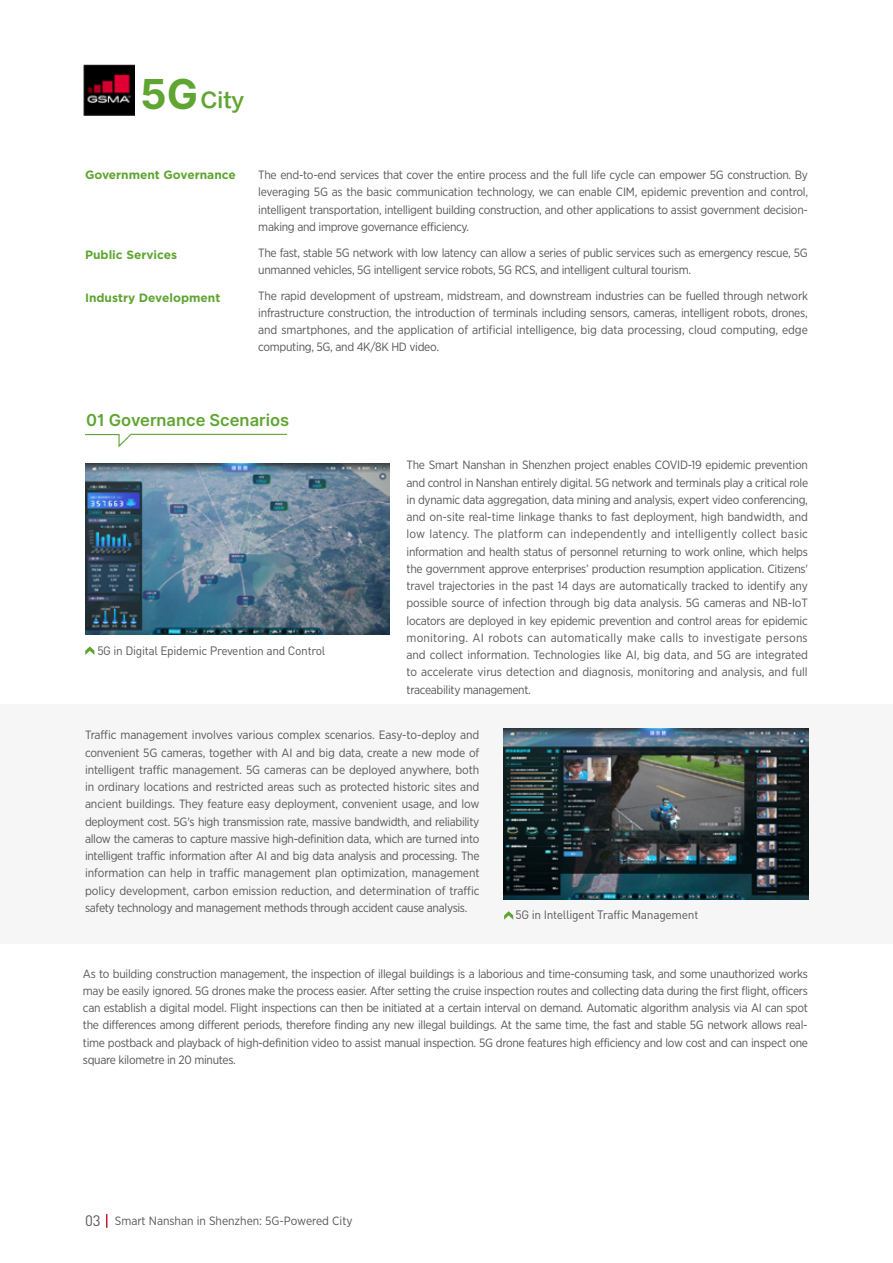
<style>
.page{position:relative;width:893px;height:1263px;background:#fff}
.page>*{position:absolute;margin:0;border:0;box-sizing:border-box;transform-origin:0 0}
.t1{font:20.55px "FZLTZCHJW GB1 0";color:#5fa532}
.t2{font:600 16.5px "Inter";color:#5fa532}
.t3{font:15px "DIN";color:#595757}
.t4{font:12px/17.2px "Gotham Narrow";letter-spacing:-.025em;color:#595757;text-align:justify}
.t5{font:12px "DIN";letter-spacing:-.025em;color:#595757}
.t6{font:700 12px "Gotham";color:#5fa532}
.t7{font:12px "Gotham Narrow";color:#595757}
.s1{font-family:"Inter";font-weight:700;font-size:41.25px}
</style>
<div class="page">
<img style="left:83px;top:65px;width:51px;height:51px">
<div style="left:0;top:704px;width:893px;height:240px;background:#f6f6f6"></div>
<img style="left:85px;top:463px;width:305px;height:172px">
<img style="left:504px;top:728px;width:305px;height:172px">
<svg style="left:85px;top:646px;width:9px;height:9px"></svg>
<svg style="left:504px;top:911px;width:9px;height:9px"></svg>
<svg style="left:85px;top:433px;width:202px;height:15px"></svg>
<svg style="left:106px;top:1214px;width:1px;height:14px"></svg>
<h1 class="t1" style="left:140px;top:88px;width:105px"><span class="s1">5G</span>City</h1>
<p class="t6" style="left:85px;top:167px;width:152px">Government Governance</p>
<p class="t6" style="left:85px;top:246px;width:94px">Public Services</p>
<p class="t6" style="left:85px;top:290px;width:137px">Industry Development</p>
<p class="t4" style="left:258px;top:166px;width:551px">The end-to-end services that cover the entire process and the full life cycle can empower 5G construction. By leveraging 5G as the basic communication technology, we can enable CIM, epidemic prevention and control, intelligent transportation, intelligent building construction, and other applications to assist government decision&shy;making and improve governance efficiency.</p>
<p class="t4" style="left:258px;top:244px;width:551px">The fast, stable 5G network with low latency can allow a series of public services such as emergency rescue, 5G unmanned vehicles, 5G intelligent service robots, 5G RCS, and intelligent cultural tourism.</p>
<p class="t4" style="left:258px;top:287px;width:551px">The rapid development of upstream, midstream, and downstream industries can be fuelled through network infrastructure construction, the introduction of terminals including sensors, cameras, intelligent robots, drones, and smartphones, and the application of artificial intelligence, big data processing, cloud computing, edge computing, 5G, and 4K/8K HD video.</p>
<h2 class="t2" style="left:86px;top:408px;width:204px">01 Governance Scenarios</h2>
<p class="t5" style="left:97px;top:643px;width:229px">5G in Digital Epidemic Prevention and Control</p>
<p class="t4" style="left:406px;top:456px;width:403px">The Smart Nanshan in Shenzhen project enables COVID-19 epidemic prevention and control in Nanshan entirely digital. 5G network and terminals play a critical role in dynamic data aggregation, data mining and analysis, expert video conferencing, and on-site real-time linkage thanks to fast deployment, high bandwidth, and low latency. The platform can independently and intelligently collect basic information and health status of personnel returning to work online, which helps the government approve enterprises’ production resumption application. Citizens' travel trajectories in the past 14 days are automatically tracked to identify any possible source of infection through big data analysis. 5G cameras and NB-IoT locators are deployed in key epidemic prevention and control areas for epidemic monitoring. AI robots can automatically make calls to investigate persons and collect information. Technologies like AI, big data, and 5G are integrated to accelerate virus detection and diagnosis, monitoring and analysis, and full traceability management.</p>
<p class="t4" style="left:85px;top:726px;width:396px">Traffic management involves various complex scenarios. Easy-to-deploy and convenient 5G cameras, together with AI and big data, create a new mode of intelligent traffic management. 5G cameras can be deployed anywhere, both in ordinary locations and restricted areas such as protected historic sites and ancient buildings. They feature easy deployment, convenient usage, and low deployment cost. 5G's high transmission rate, massive bandwidth, and reliability allow the cameras to capture massive high-definition data, which are turned into intelligent traffic information after AI and big data analysis and processing. The information can help in traffic management plan optimization, management policy development, carbon emission reduction, and determination of traffic safety technology and management methods through accident cause analysis.</p>
<p class="t5" style="left:516px;top:907px;width:184px">5G in Intelligent Traffic Management</p>
<p class="t4" style="left:83px;top:964px;width:727px">As to building construction management, the inspection of illegal buildings is a laborious and time-consuming task, and some unauthorized works may be easily ignored. 5G drones make the process easier. After setting the cruise inspection routes and collecting data during the first flight, officers can establish a digital model. Flight inspections can then be initiated at a certain interval on demand. Automatic algorithm analysis via AI can spot the differences among different periods, therefore finding any new illegal buildings. At the same time, the fast and stable 5G network allows real&shy;time postback and playback of high-definition video to assist manual inspection. 5G drone features high efficiency and low cost and can inspect one square kilometre in 20 minutes.</p>
<p class="t3" style="left:85px;top:1211px;width:17px">03</p>
<p class="t7" style="left:115px;top:1214px;width:239px">Smart Nanshan in Shenzhen: 5G-Powered City</p>
</div>
